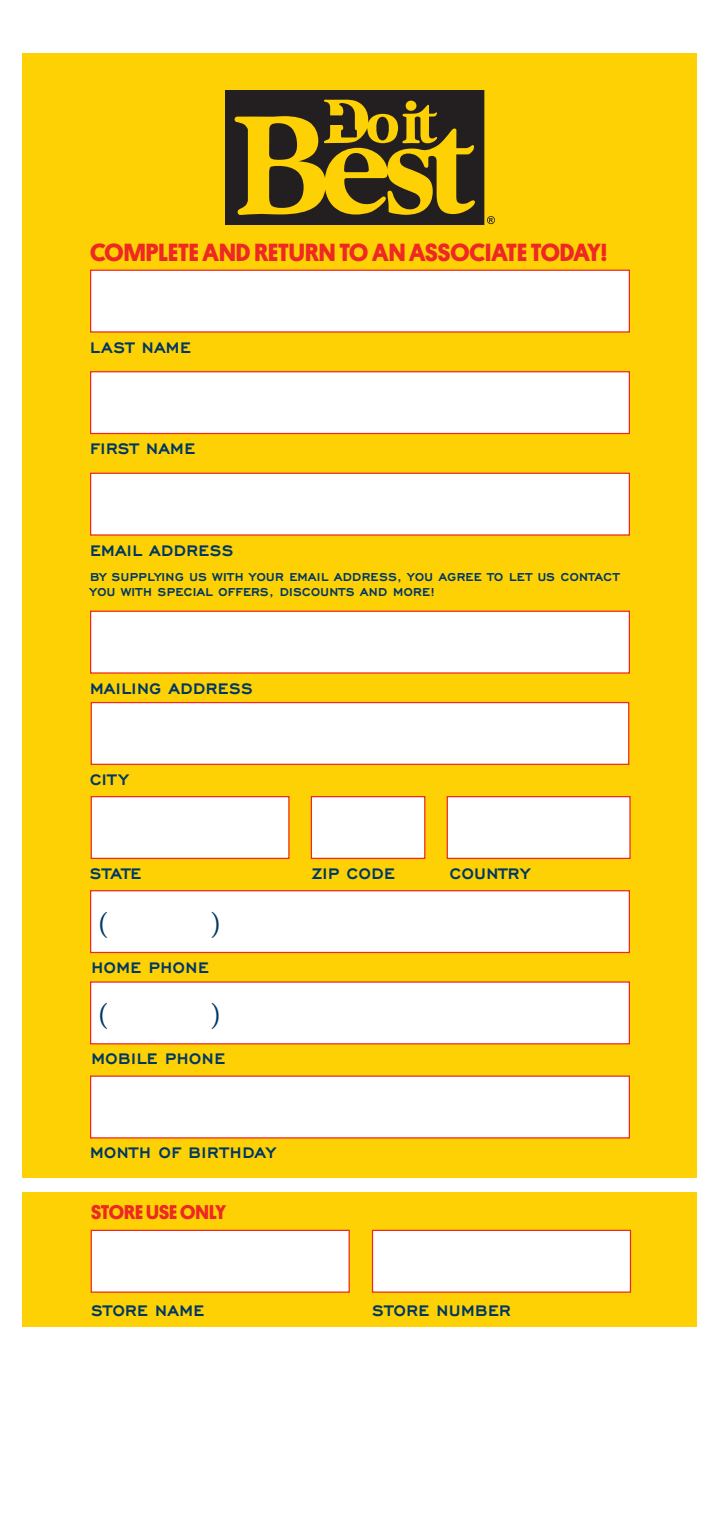
<style>
.page{position:relative;width:720px;height:1530px;background:#fff}
.page>*{position:absolute;margin:0;border:0;box-sizing:border-box;transform-origin:0 0}
.t1{font:30px "Minion Pro";color:#003863}
.t2{font:700 25px "Platform";color:#ee2823}
.t3{font:700 20px "Engravers Gothic";letter-spacing:.03em;color:#003863}
.t4{font:700 20px "Platform";color:#ee2823}
.t5{font:700 15px/15px "Engravers Gothic";letter-spacing:.03em;color:#003863}
</style>
<div class="page">
<div style="left:22px;top:53px;width:676px;height:1125px;background:#fed105"></div>
<div style="left:90px;top:270px;width:540px;height:63px;background:#fff;border:1px solid #ee2823"></div>
<div style="left:90px;top:371px;width:540px;height:63px;background:#fff;border:1px solid #ee2823"></div>
<div style="left:90px;top:473px;width:540px;height:63px;background:#fff;border:1px solid #ee2823"></div>
<div style="left:90px;top:611px;width:540px;height:63px;background:#fff;border:1px solid #ee2823"></div>
<div style="left:91px;top:702px;width:538px;height:63px;background:#fff;border:1px solid #ee2823"></div>
<div style="left:91px;top:796px;width:199px;height:63px;background:#fff;border:1px solid #ee2823"></div>
<div style="left:311px;top:796px;width:114px;height:63px;background:#fff;border:1px solid #ee2823"></div>
<div style="left:447px;top:796px;width:184px;height:63px;background:#fff;border:1px solid #ee2823"></div>
<div style="left:91px;top:891px;width:538px;height:61px;background:#fff"></div>
<div style="left:90px;top:890px;width:540px;height:63px;border:1px solid #ee2823"></div>
<div style="left:91px;top:982px;width:538px;height:62px;background:#fff"></div>
<div style="left:90px;top:981px;width:540px;height:63px;border:1px solid #ee2823"></div>
<div style="left:22px;top:1192px;width:676px;height:136px;background:#fed105"></div>
<div style="left:91px;top:1230px;width:259px;height:63px;background:#fff;border:1px solid #ee2823"></div>
<div style="left:372px;top:1230px;width:259px;height:63px;background:#fff;border:1px solid #ee2823"></div>
<div style="left:90px;top:1076px;width:540px;height:63px;background:#fff;border:1px solid #ee2823"></div>
<svg style="left:225px;top:90px;width:270px;height:135px"></svg>
<p class="t2" style="left:90px;top:235px;width:519px">COMPLETE AND RETURN TO AN ASSOCIATE TODAY!</p>
<p class="t3" style="left:90px;top:336px;width:102px">LAST NAME</p>
<p class="t3" style="left:90px;top:438px;width:106px">FIRST NAME</p>
<p class="t3" style="left:90px;top:539px;width:145px">EMAIL ADDRESS</p>
<p class="t5" style="left:90px;top:569px;width:531px">BY SUPPLYING US WITH YOUR EMAIL ADDRESS, YOU AGREE TO LET US CONTACT<br>YOU WITH SPECIAL OFFERS, DISCOUNTS AND MORE!</p>
<p class="t3" style="left:90px;top:677px;width:164px">MAILING ADDRESS</p>
<p class="t3" style="left:90px;top:769px;width:39px">CITY</p>
<p class="t3" style="left:90px;top:863px;width:52px">STATE</p>
<p class="t3" style="left:312px;top:863px;width:84px">ZIP CODE</p>
<p class="t3" style="left:450px;top:863px;width:81px">COUNTRY</p>
<p class="t1" style="left:98px;top:903px;width:12px">(</p>
<p class="t1" style="left:211px;top:903px;width:12px">)</p>
<p class="t3" style="left:91px;top:957px;width:119px">HOME PHONE</p>
<p class="t1" style="left:98px;top:994px;width:12px">(</p>
<p class="t1" style="left:211px;top:994px;width:12px">)</p>
<p class="t3" style="left:91px;top:1048px;width:135px">MOBILE PHONE</p>
<p class="t3" style="left:90px;top:1142px;width:187px">MONTH OF BIRTHDAY</p>
<p class="t4" style="left:91px;top:1198px;width:136px">STORE USE ONLY</p>
<p class="t3" style="left:91px;top:1300px;width:114px">STORE NAME</p>
<p class="t3" style="left:373px;top:1300px;width:140px">STORE NUMBER</p>
</div>
